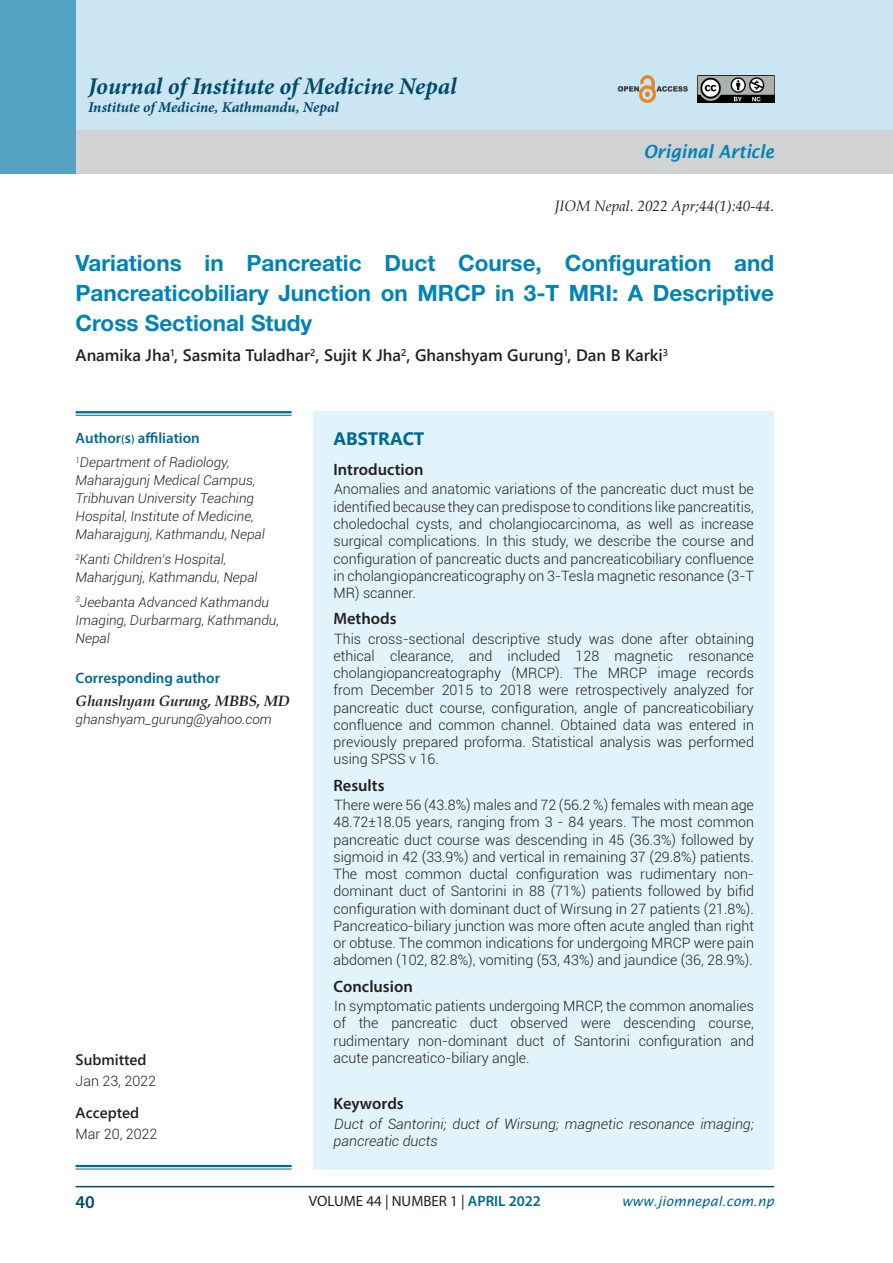
<style>
.page{position:relative;width:893px;height:1263px;background:#fff}
.page>*{position:absolute;margin:0;border:0;box-sizing:border-box;transform-origin:0 0}
.t1{font:italic 700 24px "Minion Pro";letter-spacing:-.005em;color:#004a6a}
.t2{font:700 22.5px/30px "Helvetica Neue";color:#0083b6;text-align:justify}
.t3{font:italic 600 18.15px "Lucida Sans";color:#0083b6;scale:.91 1}
.t4{font:700 18px "Segoe UI";color:#006991}
.t5{font:600 18px "Myriad Pro";color:#004b6c}
.t6{font:600 16.5px "Segoe UI";color:#231f20}
.t7{font:600 16.5px "Myriad Pro";color:#231f20}
.t8{font:600 15px "Myriad Pro";color:#006991}
.t9{font:italic 700 15px "Minion Pro";letter-spacing:-.005em;color:#004a6a}
.t10{font:italic 15px "Book Antiqua";color:#231f20}
.t11{font:15px "Myriad Pro";color:#231f20}
.t12{font:italic 700 15px "Book Antiqua";letter-spacing:-.01em;color:#231f20}
.t13{font:600 15px "Segoe UI";color:#231f20}
.t14{font:300 14.25px/17.2px "Roboto";color:#231f20;text-align:justify}
.t15{font:italic 300 14.25px/17.2px "Roboto";color:#231f20}
.t16{font:italic 300 13.5px/18px "Roboto";color:#231f20}
.t17{font:italic 13.5px "Lucida Sans";color:#006991}
.s1{font-size:12px}
.s2{font-weight:600;color:#006991}
</style>
<div class="page">
<hr style="left:76px;top:1186px;width:698px;height:1px;background:#004b6c">
<div style="left:0;top:0;width:893px;height:135px;background:#cce5f2"></div>
<div style="left:0;top:130px;width:893px;height:43px;background:#d1d2d4"></div>
<div style="left:0;top:0;width:75px;height:173px;background:#55a3c2"></div>
<img style="left:697px;top:76px;width:77px;height:27px">
<img style="left:617px;top:76px;width:71px;height:27px">
<div style="left:313px;top:411px;width:461px;height:758px;background:#e1f4fc"></div>
<hr style="left:76px;top:411px;width:216px;height:2px;background:#006991">
<hr style="left:76px;top:415px;width:216px;height:1px;background:#006991">
<hr style="left:76px;top:1165px;width:216px;height:2px;background:#006991">
<hr style="left:76px;top:1169px;width:216px;height:1px;background:#006991">
<p class="t1" style="left:88px;top:69px;width:370px">Journal of Institute of Medicine Nepal</p>
<p class="t9" style="left:88px;top:96px;width:252px">Institute of Medicine, Kathmandu, Nepal</p>
<p class="t3" style="left:643px;top:141px;width:145px">Original Article</p>
<p class="t10" style="left:555px;top:195px;width:221px">JIOM Nepal. 2022 Apr;44(1):40-44.</p>
<p class="t2" style="left:76px;top:247px;width:700px">Variations in Pancreatic Duct Course, Configuration and Pancreaticobiliary Junction on MRCP in 3-T MRI: A Descriptive Cross Sectional Study</p>
<p class="t6" style="left:76px;top:340px;width:594px">Anamika Jha<sup>1</sup>, Sasmita Tuladhar<sup>2</sup>, Sujit K Jha<sup>2</sup>, Ghanshyam Gurung<sup>1</sup>, Dan B Karki<sup>3</sup></p>
<p class="t8" style="left:76px;top:428px;width:126px">Author<span class="s1">(</span>s<span class="s1">)</span> affiliation</p>
<p class="t16" style="left:76px;top:453px;width:191px"><sup>1</sup>Department of Radiology,<br>Maharajgunj Medical Campus,<br>Tribhuvan University Teaching<br>Hospital, Institute of Medicine,<br>Maharajgunj, Kathmandu, Nepal</p>
<p class="t16" style="left:76px;top:550px;width:184px"><sup>2</sup>Kanti Children's Hospital,<br>Maharjgunj, Kathmandu, Nepal</p>
<p class="t16" style="left:76px;top:592px;width:205px"><sup>3</sup>Jeebanta Advanced Kathmandu<br>Imaging, Durbarmarg, Kathmandu,<br>Nepal</p>
<p class="t8" style="left:76px;top:668px;width:146px">Corresponding author</p>
<p class="t12" style="left:76px;top:691px;width:216px">Ghanshyam Gurung, MBBS, MD</p>
<p class="t16" style="left:76px;top:710px;width:198px">ghanshyam_gurung@yahoo.com</p>
<p class="t13" style="left:76px;top:1045px;width:72px">Submitted</p>
<p class="t14" style="left:76px;top:1072px;width:82px">Jan 23, 2022</p>
<p class="t13" style="left:76px;top:1098px;width:65px">Accepted</p>
<p class="t14" style="left:76px;top:1125px;width:83px">Mar 20, 2022</p>
<p class="t5" style="left:76px;top:1191px;width:21px">40</p>
<p class="t4" style="left:333px;top:421px;width:93px">ABSTRACT</p>
<p class="t7" style="left:333px;top:459px;width:92px">Introduction</p>
<p class="t14" style="left:333px;top:480px;width:422px">Anomalies and anatomic variations of the pancreatic duct must be identified because they can predispose to conditions like pancreatitis, choledochal cysts, and cholangiocarcinoma, as well as increase surgical complications. In this study, we describe the course and configuration of pancreatic ducts and pancreaticobiliary confluence in cholangiopancreaticography on 3-Tesla magnetic resonance (3-T MR) scanner.</p>
<p class="t7" style="left:333px;top:608px;width:65px">Methods</p>
<p class="t14" style="left:333px;top:629px;width:422px">This cross-sectional descriptive study was done after obtaining ethical clearance, and included 128 magnetic resonance cholangiopancreatography (MRCP). The MRCP image records from December 2015 to 2018 were retrospectively analyzed for pancreatic duct course, configuration, angle of pancreaticobiliary confluence and common channel. Obtained data was entered in previously prepared proforma. Statistical analysis was performed using SPSS v 16.</p>
<p class="t7" style="left:333px;top:775px;width:53px">Results</p>
<p class="t14" style="left:333px;top:796px;width:422px">There were 56 (43.8%) males and 72 (56.2 %) females with mean age 48.72±18.05 years, ranging from 3 - 84 years. The most common pancreatic duct course was descending in 45 (36.3%) followed by sigmoid in 42 (33.9%) and vertical in remaining 37 (29.8%) patients.<br>The most common ductal configuration was rudimentary non&shy;dominant duct of Santorini in 88 (71%) patients followed by bifid configuration with dominant duct of Wirsung in 27 patients (21.8%).<br>Pancreatico-biliary junction was more often acute angled than right or obtuse. The common indications for undergoing MRCP were pain abdomen (102, 82.8%), vomiting (53, 43%) and jaundice (36, 28.9%).</p>
<p class="t7" style="left:333px;top:975px;width:81px">Conclusion</p>
<p class="t14" style="left:333px;top:997px;width:422px">In symptomatic patients undergoing MRCP, the common anomalies of the pancreatic duct observed were descending course, rudimentary non-dominant duct of Santorini configuration and acute pancreatico-biliary angle.</p>
<p class="t7" style="left:333px;top:1093px;width:72px">Keywords</p>
<p class="t15" style="left:333px;top:1114px;width:422px">Duct of Santorini; duct of Wirsung; magnetic resonance imaging; pancreatic ducts</p>
<p class="t11" style="left:309px;top:1192px;width:234px">VOLUME 44 | NUMBER 1 | <span class="s2">APRIL 2022</span></p>
<p class="t17" style="left:622px;top:1193px;width:154px">www.jiomnepal.com.np</p>
</div>
